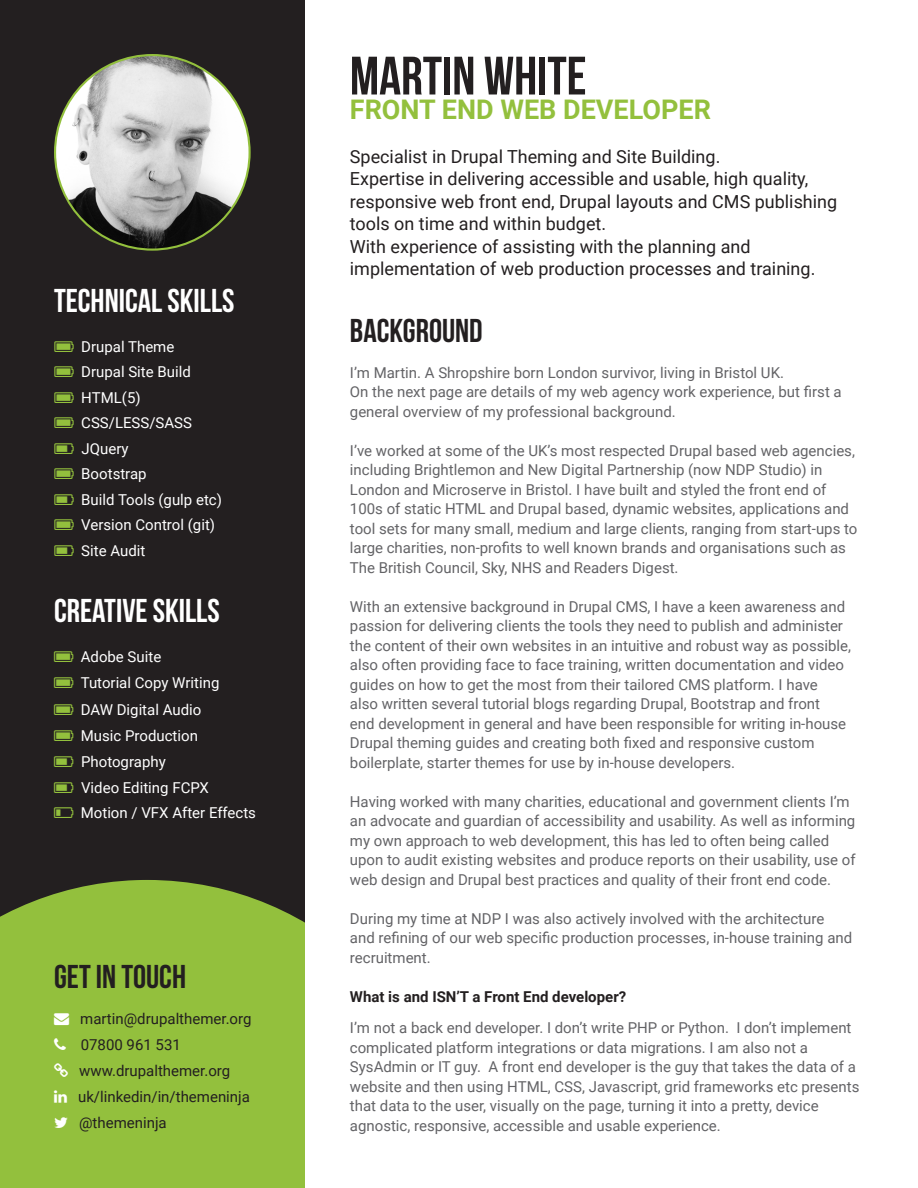
<style>
.page{position:relative;width:918px;height:1188px;background:#fff}
.page>*{position:absolute;margin:0;border:0;box-sizing:border-box;transform-origin:0 0}
.t1{font:54px "Bebas Neue";color:#231f20}
.t2{font:33px "Bebas Neue";color:#fff}
.t3{font:33px "Bebas Neue";color:#231f20}
.t4{font:700 27px "Roboto";color:#93c03d}
.t5{font:18px/22.5px "Roboto";color:#231f20}
.t6{font:15px/19.5px "Roboto";color:#636366}
.t7{font:15px "Roboto";color:#fff}
.t8{font:15px "Roboto";color:#231f20}
.t9{font:700 15px "Roboto";color:#231f20}
.s1{color:#fff}
</style>
<div class="page">
<div style="left:0;top:0;width:304px;height:1188px;background:#231f20"></div>
<div style="left:0;top:880px;width:304px;height:308px;background:#93c03d"></div>
<img style="left:55px;top:55px;width:195px;height:195px;border-radius:97px">
<svg style="left:54px;top:1038px;width:12px;height:12px"></svg>
<svg style="left:54px;top:1063px;width:14px;height:14px"></svg>
<svg style="left:54px;top:1090px;width:13px;height:13px"></svg>
<svg style="left:54px;top:1117px;width:14px;height:11px"></svg>
<p class="t2" style="left:54px;top:283px;width:182px">TECHNICAL SKILLS</p>
<p class="t7" style="left:81px;top:336px;width:95px">Drupal Theme</p>
<p class="t7" style="left:81px;top:361px;width:111px">Drupal Site Build</p>
<p class="t7" style="left:81px;top:387px;width:61px">HTML(5)</p>
<p class="t7" style="left:81px;top:412px;width:112px">CSS/LESS/SASS</p>
<p class="t7" style="left:82px;top:438px;width:49px">JQuery</p>
<p class="t7" style="left:81px;top:463px;width:67px">Bootstrap</p>
<p class="t7" style="left:81px;top:489px;width:142px">Build Tools (gulp etc)</p>
<p class="t7" style="left:81px;top:514px;width:135px">Version Control (git)</p>
<p class="t7" style="left:81px;top:540px;width:66px">Site Audit</p>
<p class="t2" style="left:54px;top:593px;width:167px">CREATIVE SKILLS</p>
<p class="t7" style="left:81px;top:647px;width:82px">Adobe Suite</p>
<p class="t7" style="left:81px;top:673px;width:140px">Tutorial Copy Writing</p>
<p class="t7" style="left:81px;top:699px;width:122px">DAW Digital Audio</p>
<p class="t7" style="left:81px;top:725px;width:119px">Music Production</p>
<p class="t7" style="left:81px;top:751px;width:86px">Photography</p>
<p class="t7" style="left:81px;top:777px;width:129px">Video Editing FCPX</p>
<p class="t7" style="left:81px;top:803px;width:177px">Motion / VFX After Effects</p>
<p class="t3" style="left:54px;top:959px;width:134px">GET IN TOUCH</p>
<p class="t8" style="left:54px;top:1008px;width:199px"><span class="s1">→</span> martin@drupalthemer.org</p>
<p class="t8" style="left:81px;top:1034px;width:102px">07800 961 531</p>
<p class="t8" style="left:79px;top:1060px;width:153px">www.drupalthemer.org</p>
<p class="t8" style="left:78px;top:1086px;width:173px">uk/linkedin/in/themeninja</p>
<p class="t8" style="left:79px;top:1112px;width:89px">@themeninja</p>
<p class="t1" style="left:350px;top:46px;width:238px">MARTIN WHITE</p>
<p class="t4" style="left:350px;top:90px;width:363px">FRONT END WEB DEVELOPER</p>
<p class="t5" style="left:350px;top:145px;width:372px">Specialist in Drupal Theming and Site Building.</p>
<p class="t5" style="left:350px;top:167px;width:489px">Expertise in delivering accessible and usable, high quality, responsive web front end, Drupal layouts and CMS publishing tools on time and within budget.</p>
<p class="t5" style="left:350px;top:235px;width:467px">With experience of assisting with the planning and implementation of web production processes and training.</p>
<p class="t3" style="left:350px;top:313px;width:134px">BACKGROUND</p>
<p class="t6" style="left:350px;top:362px;width:436px">I’m Martin. A Shropshire born London survivor, living in Bristol UK.</p>
<p class="t6" style="left:350px;top:382px;width:493px">On the next page are details of my web agency work experience, but first a general overview of my professional background.</p>
<p class="t6" style="left:350px;top:440px;width:509px">I’ve worked at some of the UK’s most respected Drupal based web agencies, including Brightlemon and New Digital Partnership (now NDP Studio) in London and Microserve in Bristol. I have built and styled the front end of 100s of static HTML and Drupal based, dynamic websites, applications and tool sets for many small, medium and large clients, ranging from start-ups to large charities, non-profits to well known brands and organisations such as The British Council, Sky, NHS and Readers Digest.</p>
<p class="t6" style="left:350px;top:596px;width:503px">With an extensive background in Drupal CMS, I have a keen awareness and passion for delivering clients the tools they need to publish and administer the content of their own websites in an intuitive and robust way as possible, also often providing face to face training, written documentation and video guides on how to get the most from their tailored CMS platform. I have<br>also written several tutorial blogs regarding Drupal, Bootstrap and front<br>end development in general and have been responsible for writing in-house Drupal theming guides and creating both fixed and responsive custom boilerplate, starter themes for use by in-house developers.</p>
<p class="t6" style="left:350px;top:791px;width:507px">Having worked with many charities, educational and government clients I’m an advocate and guardian of accessibility and usability. As well as informing my own approach to web development, this has led to often being called upon to audit existing websites and produce reports on their usability, use of web design and Drupal best practices and quality of their front end code.</p>
<p class="t6" style="left:350px;top:908px;width:504px">During my time at NDP I was also actively involved with the architecture and refining of our web specific production processes, in-house training and recruitment.</p>
<p class="t9" style="left:350px;top:986px;width:278px">What is and ISN’T a Front End developer?</p>
<p class="t6" style="left:350px;top:1018px;width:511px">I’m not a back end developer. I don’t write PHP or Python. I don’t implement complicated platform integrations or data migrations. I am also not a SysAdmin or IT guy. A front end developer is the guy that takes the data of a website and then using HTML, CSS, Javascript, grid frameworks etc presents that data to the user, visually on the page, turning it into a pretty, device agnostic, responsive, accessible and usable experience.</p>
</div>
